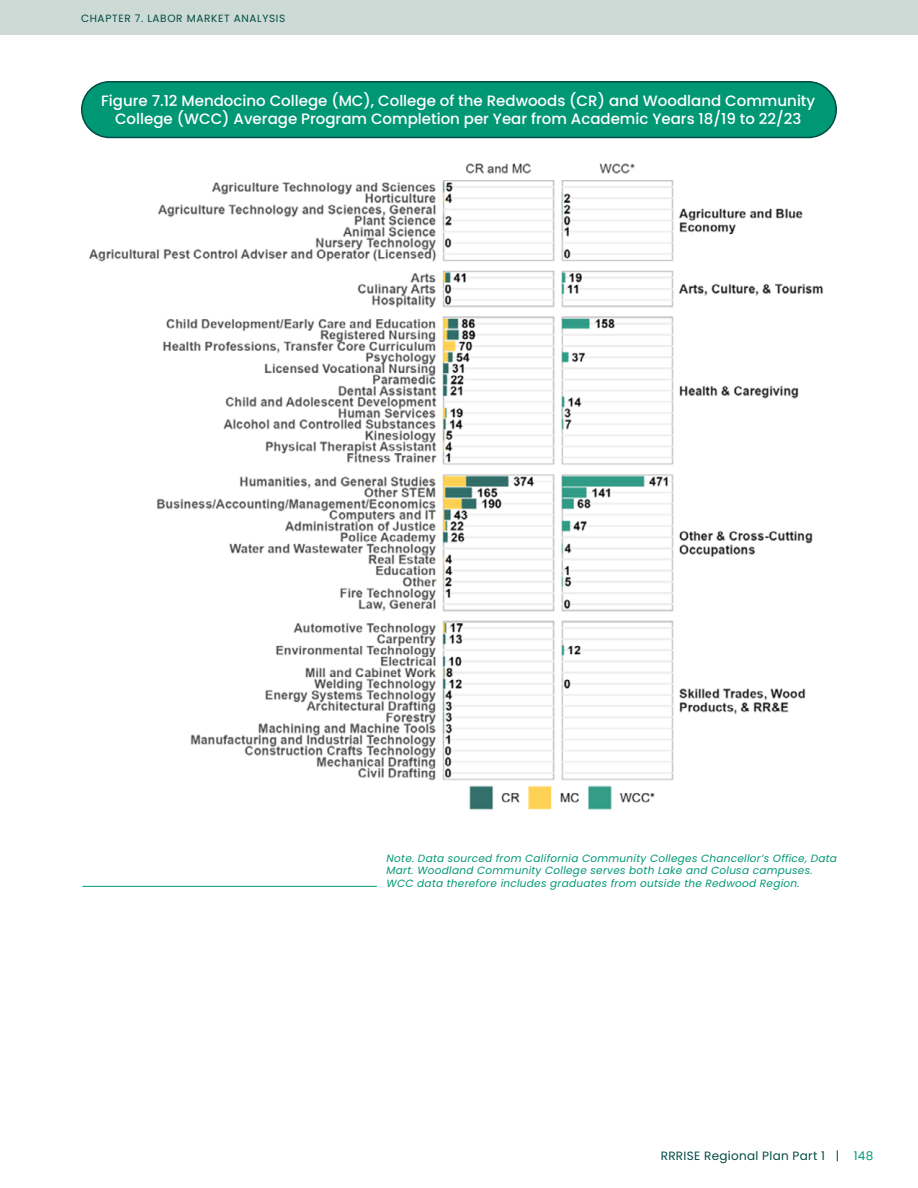
<style>
.page{position:relative;width:918px;height:1188px;background:#fff}
.page>*{position:absolute;margin:0;border:0;box-sizing:border-box;transform-origin:0 0}
.t1{font:500 15px/18px "Poppins";color:#fff;text-align:center}
.t2{font:12px "Poppins";letter-spacing:.025em;color:#004c45}
.t3{font:italic 10.5px/12.6px "Poppins";letter-spacing:.025em;color:#009775}
.t4{font:10.5px "Poppins";letter-spacing:.06em;color:#004c45}
.s1{font-style:inherit}
.s2{color:#009775}
</style>
<div class="page">
<div style="left:0;top:0;width:918px;height:35px;background:#cddad5"></div>
<img style="left:89px;top:163px;width:734px;height:647px">
<div style="left:82px;top:82px;width:754px;height:55px;background:#009775;border-radius:28px"></div>
<div style="left:81px;top:81px;width:756px;height:57px;border:2px solid #004c45;border-radius:28px"></div>
<hr style="left:82px;top:886px;width:295px;height:1px;background:#009775">
<p class="t4" style="left:81px;top:12px;width:206px">CHAPTER 7. LABOR MARKET ANALYSIS</p>
<h1 class="t1" style="left:101px;top:92px;width:716px">Figure 7.12 Mendocino College (MC), College of the Redwoods (CR) and Woodland Community<br>College (WCC) Average Program Completion per Year from Academic Years 18/19 to 22/23</h1>
<p class="t3" style="left:387px;top:852px;width:452px">Note. Data sourced from California Community Colleges Chancellor’s Office, Data<br>Mart. Woodland Community College serves both Lake and Colusa campuses.<br>WCC data therefore includes graduates from outside the Redwood Region.</p>
<p class="t2" style="left:661px;top:1149px;width:214px">RRRISE Regional Plan Part 1 <span class="s1">|</span> <span class="s2">148</span></p>
</div>
